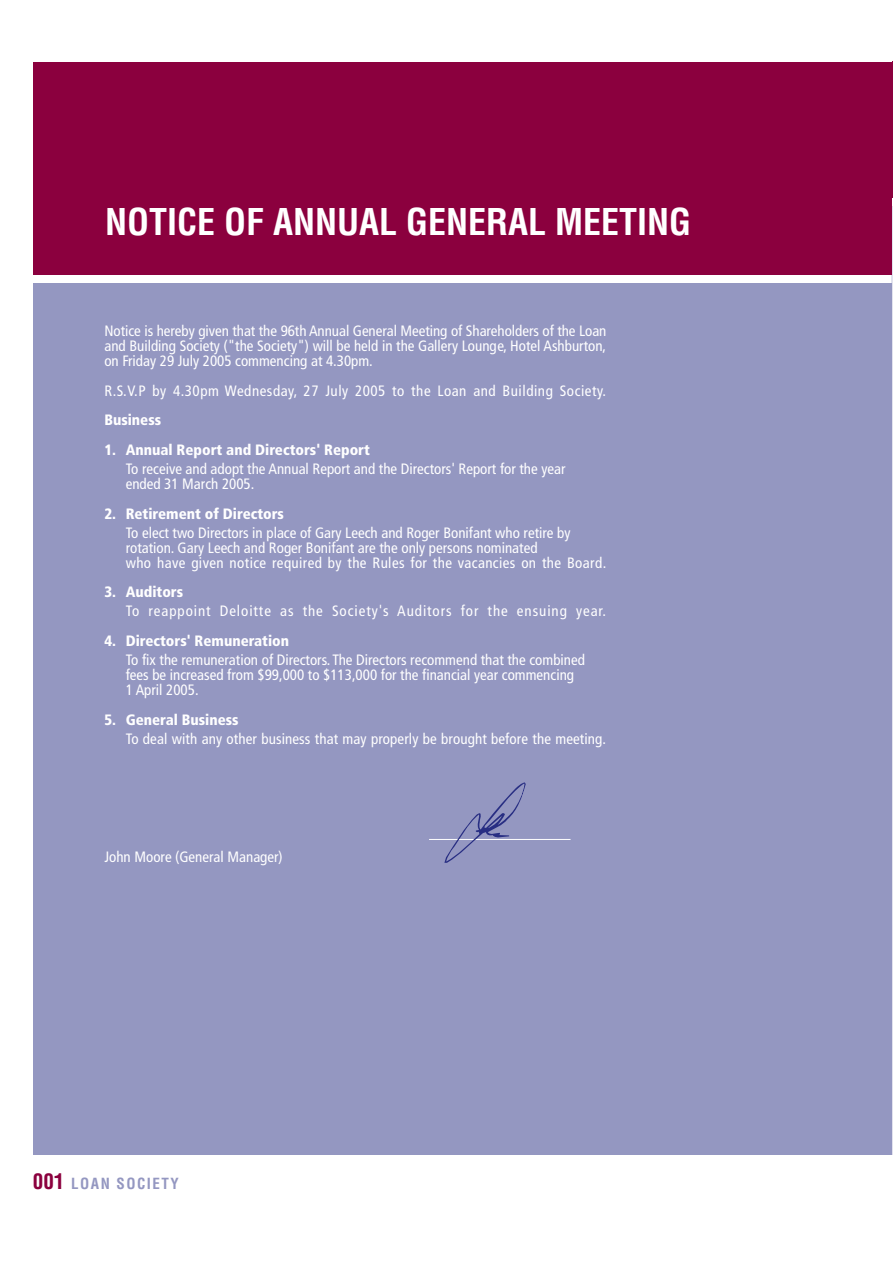
<style>
.page{position:relative;width:893px;height:1263px;background:#fff}
.page>*{position:absolute;margin:0;border:0;box-sizing:border-box;transform-origin:0 0}
.t1{font:700 condensed 36px "Helvetica";color:#fff}
.t2{font:condensed 15px/14.9px "Frutiger";color:#fff}
.t3{font:condensed 15px/29.7px "Frutiger";letter-spacing:.035em;color:#fff}
.t4{font:condensed 15px/19px "Frutiger";letter-spacing:.06em;color:#fff}
.t5{font:700 condensed 15px "Helvetica";letter-spacing:.1em;color:#9497c1}
.s1{font-weight:900}
.s2{font-size:21px;color:#8b003e}
</style>
<div class="page">
<img style="left:892px;top:206px;width:1px;height:948px">
<div style="left:33px;top:62px;width:859px;height:212px;background:#8b003e"></div>
<div style="left:33px;top:283px;width:859px;height:872px;background:#9497c1"></div>
<hr style="left:429px;top:839px;width:142px;height:1px;background:#fff">
<svg style="left:444px;top:782px;width:82px;height:81px"></svg>
<hr style="left:892px;top:62px;width:1px;height:136px;background:#8b003e">
<p class="t1" style="left:105px;top:200px;width:588px">NOTICE OF ANNUAL GENERAL MEETING</p>
<p class="t2" style="left:104px;top:324px;width:504px;text-align:justify">Notice is hereby given that the 96th Annual General Meeting of Shareholders of the Loan and Building Society ("the Society") will be held in the Gallery Lounge, Hotel Ashburton, on Friday 29 July 2005 commencing at 4.30pm.</p>
<p class="t3" style="left:104px;top:376px;width:503px">R.S.V.P by 4.30pm Wednesday, 27 July 2005 to the Loan and Building Society.<br><span class="s1">Business</span></p>
<p class="t2" style="left:126px;top:440px;width:441px;line-height:19px;text-indent:-21px"><span class="s1">1. Annual Report and Directors' Report<br></span>To receive and adopt the Annual Report and the Directors' Report for the year</p>
<p class="t2" style="left:126px;top:476px;width:130px">ended 31 March 2005.</p>
<p class="t2" style="left:126px;top:504px;width:446px;line-height:19px;text-indent:-21px"><span class="s1">2. Retirement of Directors<br></span>To elect two Directors in place of Gary Leech and Roger Bonifant who retire by</p>
<p class="t2" style="left:126px;top:540px;width:482px">rotation. Gary Leech and Roger Bonifant are the only persons nominated<br>who have given notice required by the Rules for the vacancies on the Board.</p>
<p class="t4" style="left:126px;top:583px;width:482px;text-indent:-21px"><span class="s1">3. Auditors<br></span>To reappoint Deloitte as the Society's Auditors for the ensuing year.</p>
<p class="t2" style="left:126px;top:631px;width:461px;line-height:19px;text-indent:-21px"><span class="s1">4. Directors' Remuneration<br></span>To fix the remuneration of Directors. The Directors recommend that the combined</p>
<p class="t2" style="left:126px;top:667px;width:450px">fees be increased from $99,000 to $113,000 for the financial year commencing<br>1 April 2005.</p>
<p class="t2" style="left:126px;top:710px;width:482px;line-height:19px;text-indent:-21px"><span class="s1">5. General Business<br></span>To deal with any other business that may properly be brought before the meeting.</p>
<p class="t2" style="left:104px;top:850px;width:180px">John Moore (General Manager)</p>
<p class="t5" style="left:33px;top:1174px;width:148px"><span class="s2">001</span> LOAN SOCIETY</p>
</div>
